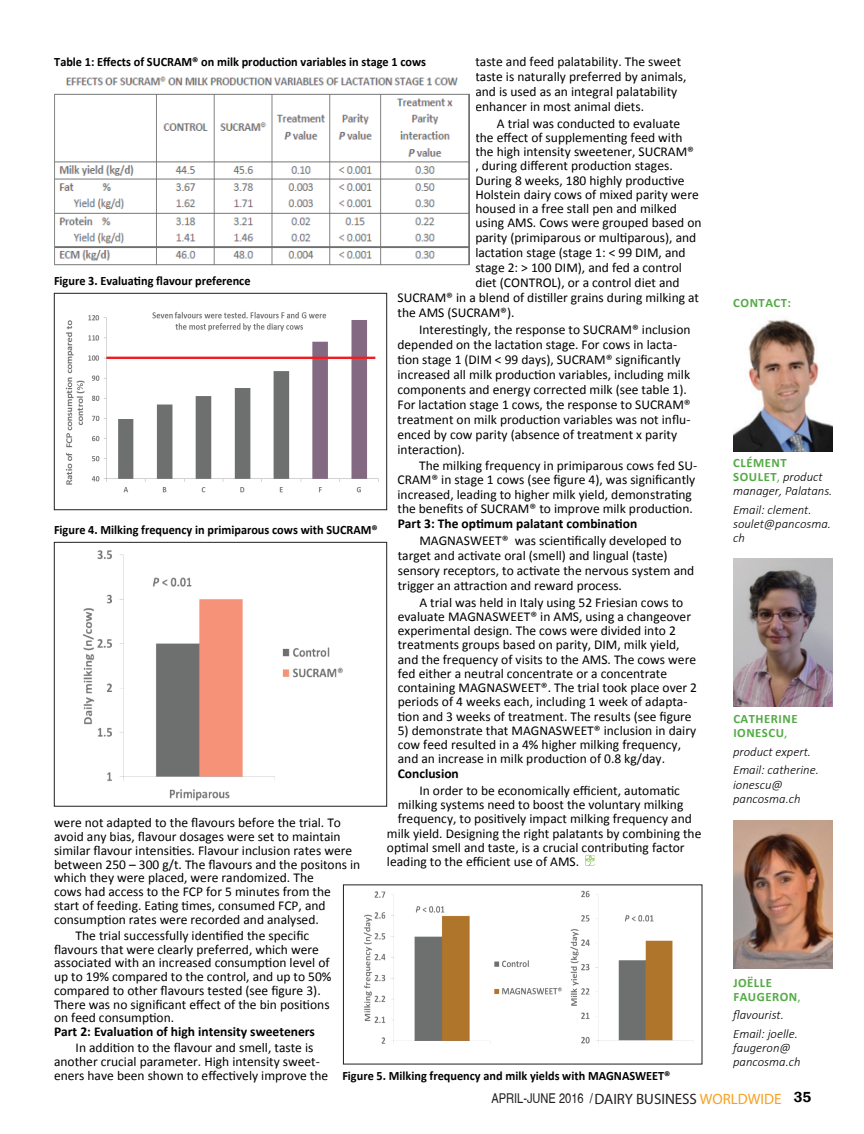
<style>
.page{position:relative;width:864px;height:1134px;background:#fff}
.page>*{position:absolute;margin:0;border:0;box-sizing:border-box;transform-origin:0 0}
.t1{font:13.5px/13.8px "Calibri";color:#000}
.t2{font:700 13.5px "Calibri";color:#000}
.t3{font:condensed 13.5px "Helvetica";color:#231f20}
.t4{font:700 12.75px "Calibri";color:#000;scale:.96 1}
.t5{font:italic 300 12.75px/14.2px "Calibri";color:#000}
.t6{font:700 12.75px/14.2px "Calibri";letter-spacing:.04em;color:#54ab46}
.s1{font-weight:700;font-style:normal;color:#54ab46}
.s2{font-weight:400;font-style:normal;color:#54ab46}
.s3{font-weight:400}
.s4{font-family:"Myriad Pro";font-stretch:normal;font-size:15px}
.s5{font-family:"Myriad Pro";font-stretch:normal;font-size:15px;color:#f8a021}
.s6{font-family:"Franklin Gothic";font-weight:600;font-stretch:normal;font-size:15px;color:#000}
</style>
<div class="page">
<img style="left:66px;top:311px;width:313px;height:182px">
<div style="left:54px;top:293px;width:333px;height:217px;border:1px solid #231f20"></div>
<img style="left:54px;top:76px;width:416px;height:190px">
<img style="left:83px;top:550px;width:260px;height:251px">
<div style="left:54px;top:542px;width:333px;height:265px;border:1px solid #231f20"></div>
<img style="left:363px;top:890px;width:330px;height:154px">
<img style="left:733px;top:319px;width:99px;height:133px">
<img style="left:733px;top:559px;width:99px;height:147px">
<img style="left:733px;top:821px;width:99px;height:147px">
<svg style="left:585px;top:855px;width:11px;height:11px"></svg>
<p class="t4" style="left:54px;top:52px;width:127px">Table 1: Effects of SUCRAM</p>
<p class="t4" style="left:192px;top:52px;width:245px">® on milk production variables in stage 1 cows</p>
<p class="t1" style="left:475px;top:54px;width:213px;line-height:15px">taste and feed palatability. The sweet taste is naturally preferred by animals, and is used as an integral palatability enhancer in most animal diets.</p>
<p class="t1" style="left:497px;top:116px;width:185px">A trial was conducted to evaluate</p>
<p class="t1" style="left:475px;top:130px;width:209px">the effect of supplementing feed with</p>
<p class="t1" style="left:475px;top:144px;width:220px">the high intensity sweetener, SUCRAM®</p>
<p class="t1" style="left:475px;top:159px;width:199px">, during different production stages.</p>
<p class="t1" style="left:475px;top:173px;width:211px">During 8 weeks, 180 highly productive</p>
<p class="t1" style="left:475px;top:187px;width:225px">Holstein dairy cows of mixed parity were</p>
<p class="t1" style="left:475px;top:201px;width:203px">housed in a free stall pen and milked</p>
<p class="t1" style="left:475px;top:216px;width:228px">using AMS. Cows were grouped based on</p>
<p class="t1" style="left:475px;top:230px;width:222px">parity (primiparous or multiparous), and</p>
<p class="t1" style="left:475px;top:245px;width:212px">lactation stage (stage 1: &lt; 99 DIM, and</p>
<p class="t1" style="left:475px;top:260px;width:208px">stage 2: &gt; 100 DIM), and fed a control</p>
<p class="t1" style="left:475px;top:275px;width:206px">diet (CONTROL), or a control diet and</p>
<p class="t1" style="left:397px;top:290px;width:303px">SUCRAM® in a blend of distiller grains during milking at</p>
<p class="t1" style="left:397px;top:305px;width:119px">the AMS (SUCRAM®).</p>
<p class="t1" style="left:397px;top:321px;width:295px;line-height:15px;text-indent:22px">Interestingly, the response to SUCRAM® inclusion depended on the lactation stage. For cows in lacta&shy;tion stage 1 (DIM &lt; 99 days), SUCRAM® significantly increased all milk production variables, including milk components and energy corrected milk (see table 1).<br>For lactation stage 1 cows, the response to SUCRAM® treatment on milk production variables was not influ&shy;enced by cow parity (absence of treatment x parity interaction).</p>
<p class="t1" style="left:397px;top:458px;width:301px;line-height:14.2px;text-indent:22px">The milking frequency in primiparous cows fed SU-CRAM® in stage 1 cows (see figure 4), was significantly increased, leading to higher milk yield, demonstrating the benefits of SUCRAM® to improve milk production.</p>
<p class="t2" style="left:398px;top:514px;width:241px">Part 3: The optimum palatant combination</p>
<p class="t1" style="left:398px;top:533px;width:298px;line-height:15px;text-indent:22px">MAGNASWEET® was scientifically developed to target and activate oral (smell) and lingual (taste) sensory receptors, to activate the nervous system and trigger an attraction and reward process.</p>
<p class="t1" style="left:398px;top:595px;width:301px;line-height:14.2px;text-indent:22px">A trial was held in Italy using 52 Friesian cows to evaluate MAGNASWEET® in AMS, using a changeover experimental design. The cows were divided into 2 treatments groups based on parity, DIM, milk yield, and the frequency of visits to the AMS. The cows were fed either a neutral concentrate or a concentrate containing MAGNASWEET®. The trial took place over 2 periods of 4 weeks each, including 1 week of adapta&shy;tion and 3 weeks of treatment. The results (see figure</p>
<p class="t1" style="left:398px;top:723px;width:300px;line-height:14.2px">5) demonstrate that MAGNASWEET® inclusion in dairy cow feed resulted in a 4% higher milking frequency, and an increase in milk production of 0.8 kg/day.</p>
<p class="t2" style="left:398px;top:764px;width:63px">Conclusion</p>
<p class="t1" style="left:419px;top:783px;width:262px">In order to be economically efficient, automatic</p>
<p class="t1" style="left:398px;top:797px;width:287px">milking systems need to boost the voluntary milking</p>
<p class="t1" style="left:398px;top:812px;width:296px">frequency, to positively impact milking frequency and</p>
<p class="t1" style="left:387px;top:826px;width:316px">milk yield. Designing the right palatants by combining the</p>
<p class="t1" style="left:387px;top:840px;width:299px">optimal smell and taste, is a crucial contributing factor</p>
<p class="t1" style="left:387px;top:854px;width:194px">leading to the efficient use of AMS.</p>
<p class="t4" style="left:54px;top:271px;width:206px">Figure 3. Evaluating flavour preference</p>
<p class="t4" style="left:54px;top:520px;width:314px">Figure 4. Milking frequency in primiparous cows with SUCRAM</p>
<p class="t4" style="left:372px;top:520px;width:8px">®</p>
<p class="t1" style="left:54px;top:815px;width:308px">were not adapted to the flavours before the trial. To avoid any bias, flavour dosages were set to maintain similar flavour intensities. Flavour inclusion rates were between 250 – 300 g/t. The flavours and the positons in which they were placed, were randomized. The<br>cows had access to the FCP for 5 minutes from the<br>start of feeding. Eating times, consumed FCP, and consumption rates were recorded and analysed.</p>
<p class="t1" style="left:54px;top:928px;width:279px;text-indent:22px">The trial successfully identified the specific flavours that were clearly preferred, which were associated with an increased consumption level of up to 19% compared to the control, and up to 50% compared to other flavours tested (see figure 3).<br>There was no significant effect of the bin positions on feed consumption.</p>
<p class="t2" style="left:54px;top:1022px;width:263px">Part 2: Evaluation of high intensity sweeteners</p>
<p class="t1" style="left:54px;top:1040px;width:276px;text-indent:22px">In addition to the flavour and smell, taste is another crucial parameter. High intensity sweet&shy;eners have been shown to effectively improve the</p>
<p class="t4" style="left:342px;top:1066px;width:266px">Figure 5. Milking frequency and milk yields with MAGNA</p>
<p class="t4" style="left:629px;top:1066px;width:44px">SWEET®</p>
<p class="t6" style="left:733px;top:296px;width:59px">Contact:</p>
<p class="t5" style="left:733px;top:455px;width:101px"><span class="s1">Clément<br>Soulet</span><span class="s2">,</span> product manager, Palatans.</p>
<p class="t5" style="left:733px;top:502px;width:99px">Email: clement. soulet@pancosma. ch</p>
<p class="t6" style="left:733px;top:711px;width:66px">Catherine<br>Ionescu<span class="s3">,</span></p>
<p class="t5" style="left:733px;top:742px;width:87px;line-height:18.5px">product expert.<br>Email: catherine.</p>
<p class="t5" style="left:733px;top:777px;width:69px">ionescu@ pancosma.ch</p>
<p class="t6" style="left:733px;top:975px;width:69px">Joëlle<br>Faugeron<span class="s3">,</span></p>
<p class="t5" style="left:733px;top:1006px;width:66px;line-height:18.5px">flavourist.<br>Email: joelle.</p>
<p class="t5" style="left:733px;top:1041px;width:69px">faugeron@ pancosma.ch</p>
<p class="t3" style="left:491px;top:1091px;width:321px">APRIL-JUNE 2016 / <span class="s4">DAIRY BUSINESS</span> <span class="s5">WORLDWIDE</span> <span class="s6">35</span></p>
</div>
